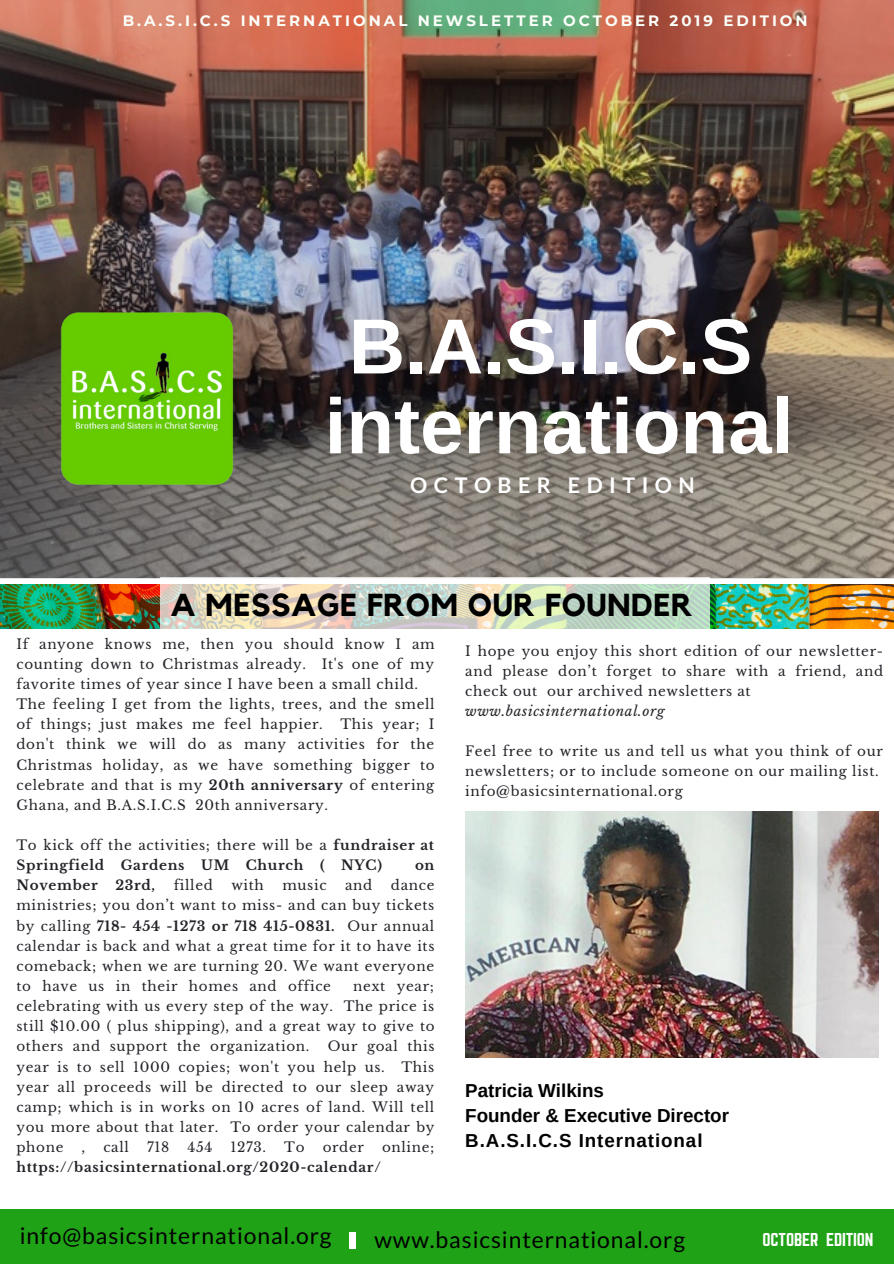
<style>
.page{position:relative;width:894px;height:1264px;background:#fff}
.page>*{position:absolute;margin:0;border:0;box-sizing:border-box;transform-origin:0 0}
.t1{font:700 78px/79.8px "Arimo";color:#fff;text-align:center}
.t2{font:700 31.65px "Kollektif";letter-spacing:.02em;color:#000}
.t3{font:22.95px "Lato";letter-spacing:.04em;color:#000}
.t4{font:700 21.45px "Lato";letter-spacing:.3em;color:#fff}
.t5{font:700 18.75px/24.8px "Arimo";color:#000}
.t6{font:16.35px "Norwester";letter-spacing:-.01em;color:#fff}
.t7{font:700 15px "Montserrat";letter-spacing:.2em;color:#fcfff9}
.t8{font:13.5px/20.1px "Libre Baskerville";letter-spacing:.05em;color:#242228;text-align:justify}
.t9{font:700 13.5px/20.1px "Libre Baskerville";letter-spacing:.05em;color:#242228}
.t10{font:italic 13.5px "Libre Baskerville";letter-spacing:.05em;color:#242228}
.s1{font-weight:700}
.s2{font-weight:400}
</style>
<div class="page">
<img style="left:0;top:0;width:893px;height:578px">
<div style="left:0;top:1209px;width:893px;height:54px;background:#20a217"></div>
<div style="left:349px;top:1232px;width:7px;height:16px;background:#fff"></div>
<img style="left:0;top:584px;width:893px;height:44px">
<svg style="left:160px;top:577px;width:550px;height:52px;background:#d6dbc9"></svg>
<img style="left:465px;top:811px;width:413px;height:246px">
<img style="left:50px;top:295px;width:194px;height:206px">
<p class="t7" style="left:123px;top:11px;width:686px">B.A.S.I.C.S INTERNATIONAL NEWSLETTER OCTOBER 2019 EDITION</p>
<h1 class="t1" style="left:324px;top:306px;width:470px">B.A.S.I.C.S international</h1>
<h3 class="t4" style="left:410px;top:472px;width:286px">OCTOBER EDITION</h3>
<h2 class="t2" style="left:170px;top:590px;width:524px">A MESSAGE FROM OUR FOUNDER</h2>
<p class="t8" style="left:16px;top:634px;width:419px;text-align:left">If anyone knows me, then you should know I am counting down to Christmas already. It's one of my favorite times of year since I have been a small child.<br>The feeling I get from the lights, trees, and the smell of things; just makes me feel happier.</p>
<p class="t8" style="left:16px;top:714px;width:419px;text-indent:324px">This year; I don't think we will do as many activities for the Christmas holiday, as we have something bigger to celebrate and that is my <span class="s1">20th anniversary</span> of entering Ghana, and B.A.S.I.C.S 20th anniversary.</p>
<p class="t9" style="left:16px;top:835px;width:419px"><span class="s2">To kick off the activities; there will be a</span> fundraiser at<br>Springfield Gardens UM Church ( NYC)</p>
<p class="t9" style="left:415px;top:855px;width:21px">on</p>
<p class="t8" style="left:16px;top:875px;width:419px;text-indent:374px">dance ministries; you don’t want to miss- and can buy tickets by calling <span class="s1">718- 454 -1273 or 718 415-0831.</span> Our annual calendar is back and what a great time for it to have its comeback; when we are turning 20. We want everyone to have us in their homes and office</p>
<p class="t9" style="left:16px;top:875px;width:83px">November</p>
<p class="t9" style="left:115px;top:875px;width:41px">23rd,</p>
<p class="t8" style="left:174px;top:875px;width:41px">filled</p>
<p class="t8" style="left:231px;top:875px;width:34px">with</p>
<p class="t8" style="left:282px;top:875px;width:46px">music</p>
<p class="t8" style="left:345px;top:875px;width:29px">and</p>
<p class="t8" style="left:16px;top:976px;width:419px;text-indent:336px">next year; celebrating with us every step of the way. The price is still $10.00 ( plus shipping), and a great way to give to others and support the organization.</p>
<p class="t8" style="left:16px;top:1036px;width:419px;text-indent:311px">Our goal this year is to sell 1000 copies; won't you help us. This year all proceeds will be directed to our sleep away camp; which is in works on 10 acres of land. Will tell you more about that later. To order your calendar by phone</p>
<p class="t8" style="left:103px;top:1137px;width:27px">call</p>
<p class="t8" style="left:147px;top:1137px;width:24px">718</p>
<p class="t8" style="left:187px;top:1137px;width:26px">454</p>
<p class="t8" style="left:230px;top:1137px;width:37px">1273.</p>
<p class="t8" style="left:284px;top:1137px;width:22px">To</p>
<p class="t8" style="left:322px;top:1137px;width:43px">order</p>
<p class="t8" style="left:382px;top:1137px;width:54px">online;</p>
<p class="t9" style="left:16px;top:1157px;width:366px">https://basicsinternational.org/2020-calendar/</p>
<p class="t8" style="left:82px;top:1137px;width:5px">,</p>
<p class="t8" style="left:465px;top:640px;width:419px">I hope you enjoy this short edition of our newsletter&shy;and please don’t forget to share with a friend, and check out our archived newsletters at</p>
<p class="t10" style="left:465px;top:702px;width:201px">www.basicsinternational.org</p>
<p class="t8" style="left:465px;top:741px;width:419px;text-align:left">Feel free to write us and tell us what you think of our newsletters; or to include someone on our mailing list. info@basicsinternational.org</p>
<h3 class="t5" style="left:465px;top:1078px;width:265px">Patricia Wilkins<br>Founder &amp; Executive Director<br>B.A.S.I.C.S International</h3>
<h3 class="t3" style="left:20px;top:1221px;width:313px">info@basicsinternational.org</h3>
<h3 class="t3" style="left:374px;top:1225px;width:312px">www.basicsinternational.org</h3>
<p class="t6" style="left:762px;top:1231px;width:112px">OCTOBER EDITION</p>
</div>
